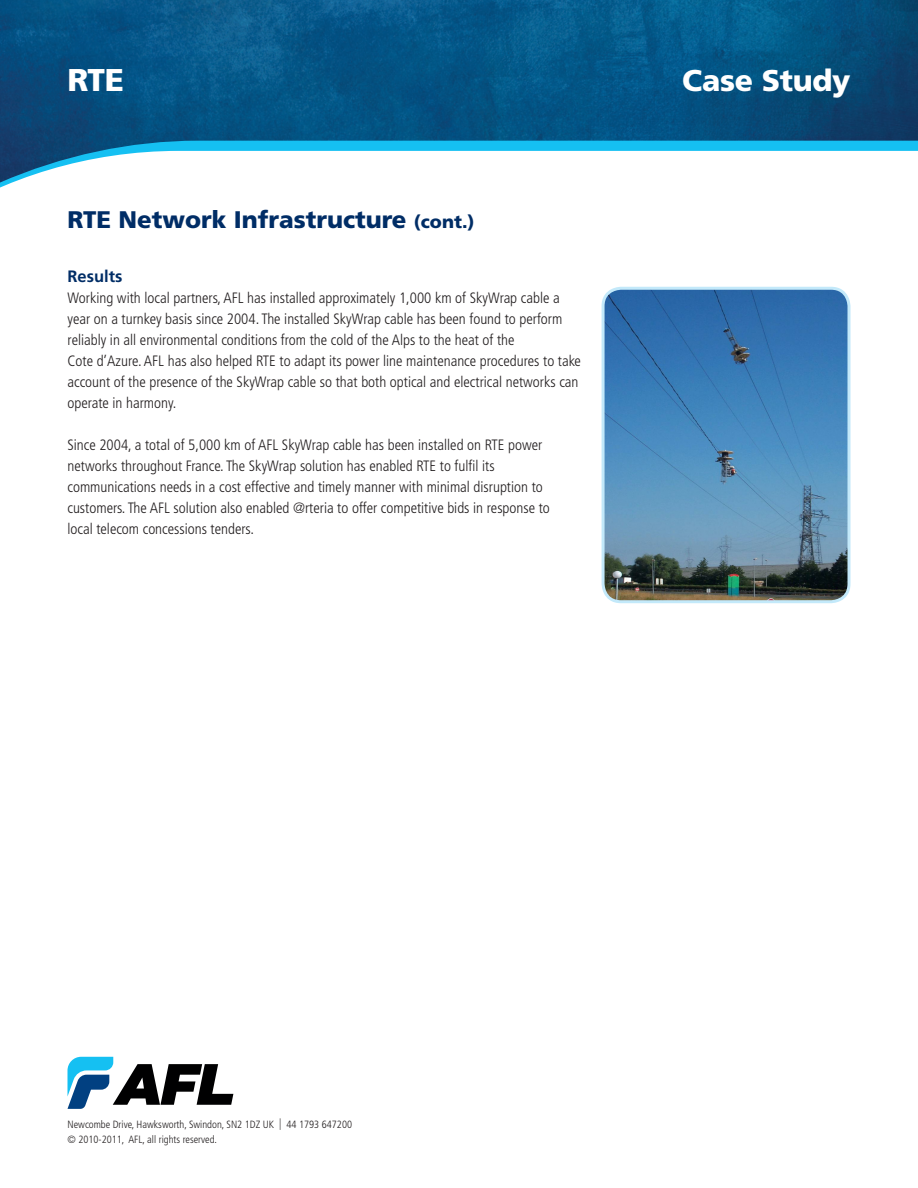
<style>
.page{position:relative;width:918px;height:1188px;background:#fff}
.page>*{position:absolute;margin:0;border:0;box-sizing:border-box;transform-origin:0 0}
.LC_item_bold{font:900 31.5px "Frutiger LT Std";color:#fff}
.LC_item_bold-2{font:900 30px "Frutiger LT Std";letter-spacing:-.01em;color:#fff}
.FPP_Product_Title{font:900 24px "Frutiger LT Std";color:#002d66}
.FPP_Table_Body_Text{font:700 16.5px "Frutiger LT Std";color:#002d66}
.FPP_Table_Body_Text-2{font:300 condensed 15px/21px "Frutiger LT Std";color:#231f20}
.FPP_Copyright__Revis{font:300 condensed 10.5px "Frutiger LT Std";color:#231f20}
.s1{font-size:18px}
.s2{font-size:11.55px}
</style>
<div class="page">
<img style="left:0;top:0;width:918px;height:183px">
<svg style="left:68px;top:1057px;width:165px;height:52px"></svg>
<img style="left:603px;top:288px;width:244px;height:314px">
<div style="left:602px;top:287px;width:249px;height:316px;border:3px solid #c3e9fa;border-radius:18px"></div>
<p class="LC_item_bold" style="left:68px;top:61px;width:58px">RTE</p>
<p class="LC_item_bold-2" style="left:682px;top:62px;width:170px">Case Study</p>
<p class="FPP_Product_Title" style="left:68px;top:205px;width:409px">RTE Network Infrastructure <span class="s1">(cont.)</span></p>
<p class="FPP_Table_Body_Text" style="left:68px;top:266px;width:56px">Results</p>
<p class="FPP_Table_Body_Text-2" style="left:68px;top:287px;width:494px">Working with local partners, AFL has installed approximately 1,000 km of SkyWrap cable a</p>
<p class="FPP_Table_Body_Text-2" style="left:68px;top:308px;width:496px">year on a turnkey basis since 2004. The installed SkyWrap cable has been found to perform reliably in all environmental conditions from the cold of the Alps to the heat of the</p>
<p class="FPP_Table_Body_Text-2" style="left:68px;top:350px;width:515px">Cote d’Azure. AFL has also helped RTE to adapt its power line maintenance procedures to take account of the presence of the SkyWrap cable so that both optical and electrical networks can operate in harmony.</p>
<p class="FPP_Table_Body_Text-2" style="left:68px;top:434px;width:476px">Since 2004, a total of 5,000 km of AFL SkyWrap cable has been installed on RTE power networks throughout France. The SkyWrap solution has enabled RTE to fulfil its</p>
<p class="FPP_Table_Body_Text-2" style="left:68px;top:476px;width:484px">communications needs in a cost effective and timely manner with minimal disruption to customers. The AFL solution also enabled @rteria to offer competitive bids in response to</p>
<p class="FPP_Table_Body_Text-2" style="left:68px;top:518px;width:188px">local telecom concessions tenders.</p>
<p class="FPP_Copyright__Revis" style="left:68px;top:1118px;width:286px">Newcombe Drive, Hawksworth, Swindon, SN2 1DZ UK <span class="s2">|</span> 44 1793 647200</p>
<p class="FPP_Copyright__Revis" style="left:68px;top:1133px;width:151px">© 2010-2011, AFL, all rights reserved.</p>
</div>
